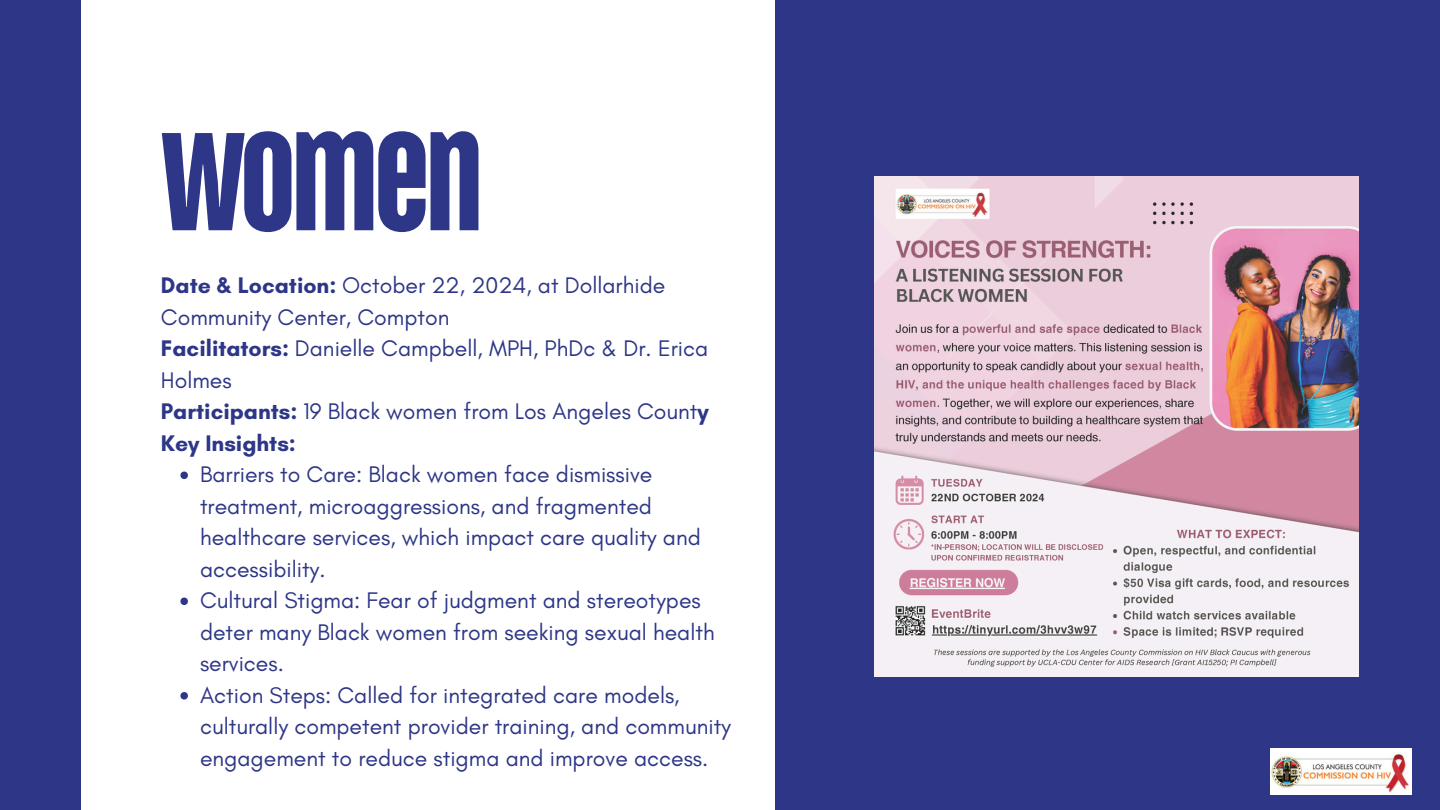
<style>
.page{position:relative;width:1440px;height:810px;background:#2d3687}
.page>*{position:absolute;margin:0;border:0;box-sizing:border-box;transform-origin:0 0}
.t1{font:700 180px "TT Bluescreens";letter-spacing:-.03em;color:#2d3687}
.t2{font:23px/31.5px "Glacial Indifference";color:#2d3687}
.t3{font:700 23px "Glacial Indifference";color:#2d3687}
.s1{font-weight:700}
</style>
<div class="page">
<div style="left:81px;top:0;width:693px;height:810px;background:#fff"></div>
<img style="left:1270px;top:748px;width:142px;height:46px">
<img style="left:874px;top:177px;width:485px;height:500px">
<svg style="left:180px;top:472px;width:8px;height:7px"></svg>
<svg style="left:180px;top:598px;width:8px;height:7px"></svg>
<svg style="left:180px;top:692px;width:8px;height:8px"></svg>
<p class="t1" style="left:161px;top:83px;width:325px">women</p>
<h1 class="t2" style="left:161px;top:269px;width:506px"><span class="s1">Date &amp; Location:</span> October 22, 2024, at Dollarhide<br>Community Center, Compton</h1>
<p class="t2" style="left:161px;top:332px;width:549px"><span class="s1">Facilitators:</span> Danielle Campbell, MPH, PhDc &amp; Dr. Erica<br>Holmes</p>
<p class="t2" style="left:161px;top:395px;width:549px"><span class="s1">Participants:</span> 19 Black women from Los Angeles Count<span class="s1">y</span></p>
<p class="t3" style="left:161px;top:429px;width:137px">Key Insights:</p>
<p class="t2" style="left:200px;top:458px;width:502px">Barriers to Care: Black women face dismissive treatment, microaggressions, and fragmented healthcare services, which impact care quality and accessibility.</p>
<p class="t2" style="left:200px;top:584px;width:516px">Cultural Stigma: Fear of judgment and stereotypes deter many Black women from seeking sexual health services.</p>
<p class="t2" style="left:200px;top:679px;width:533px">Action Steps: Called for integrated care models, culturally competent provider training, and community engagement to reduce stigma and improve access.</p>
</div>
